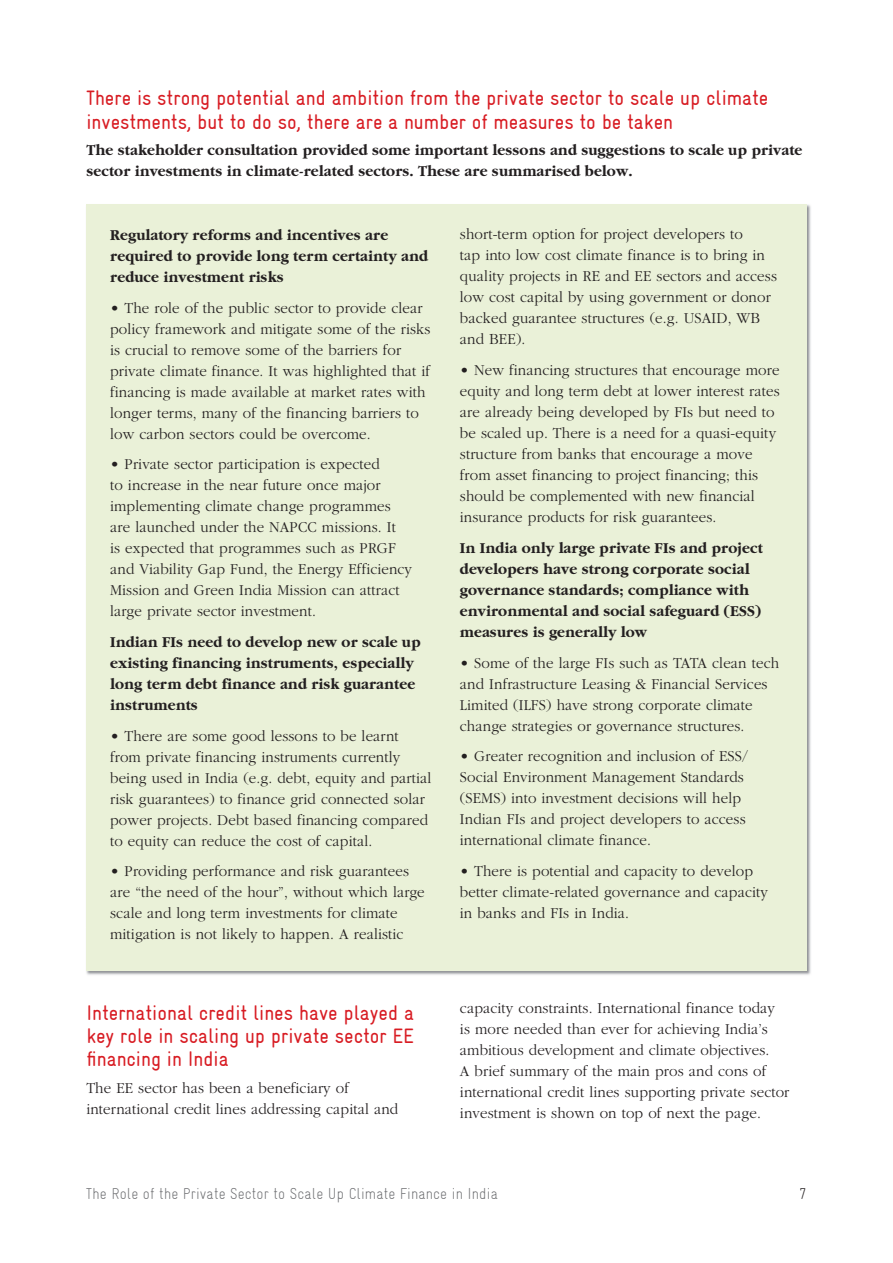
<style>
.page{position:relative;width:893px;height:1263px;background:#fff}
.page>*{position:absolute;margin:0;border:0;box-sizing:border-box;transform-origin:0 0}
.t1{font:condensed 21px/23.2px "Gravur";color:#d81c23;text-align:justify}
.t2{font:300 15.75px/21px "Garamond";letter-spacing:.01em;color:#231f20;scale:.95 1}
.t3{font:700 15.75px/21px "Garamond";letter-spacing:.01em;color:#231f20;scale:.95 1}
.t4{font:300 condensed 15.75px "Gravur";letter-spacing:.01em;color:#6c6d70;scale:.95 1}
.t5{font:300 condensed 15.75px "Gravur";color:#231f20;scale:.95 1}
</style>
<div class="page">
<div style="left:86px;top:204px;width:721px;height:767px;background:#eaf1d8"></div>
<h1 class="t1" style="left:86px;top:86px;width:683px">There is strong potential and ambition from the private sector to scale up climate investments, but to do so, there are a number of measures to be taken</h1>
<p class="t3" style="left:86px;top:139px;width:755px">The stakeholder consultation provided some important lessons and suggestions to scale up private sector investments in climate-related sectors. These are summarised below.</p>
<p class="t3" style="left:110px;top:224px;width:336px">Regulatory reforms and incentives are required to provide long term certainty and reduce investment risks</p>
<p class="t2" style="left:110px;top:297px;width:339px">• The role of the public sector to provide clear policy framework and mitigate some of the risks is crucial to remove some of the barriers for private climate finance. It was highlighted that if financing is made available at market rates with longer terms, many of the financing barriers to low carbon sectors could be overcome.</p>
<p class="t2" style="left:110px;top:454px;width:319px">• Private sector participation is expected<br>to increase in the near future once major implementing climate change programmes are launched under the NAPCC missions. It<br>is expected that programmes such as PRGF and Viability Gap Fund, the Energy Efficiency Mission and Green India Mission can attract large private sector investment.</p>
<p class="t3" style="left:110px;top:631px;width:328px">Indian FIs need to develop new or scale up existing financing instruments, especially long term debt finance and risk guarantee instruments</p>
<p class="t2" style="left:110px;top:725px;width:340px">• There are some good lessons to be learnt from private financing instruments currently being used in India (e.g. debt, equity and partial risk guarantees) to finance grid connected solar power projects. Debt based financing compared to equity can reduce the cost of capital.</p>
<p class="t2" style="left:110px;top:861px;width:333px">• Providing performance and risk guarantees are “the need of the hour”, without which large scale and long term investments for climate mitigation is not likely to happen. A realistic</p>
<h1 class="t1" style="left:86px;top:1001px;width:329px">International credit lines have played a key role in scaling up private sector EE financing in India</h1>
<p class="t2" style="left:86px;top:1077px;width:330px">The EE sector has been a beneficiary of international credit lines addressing capital and</p>
<p class="t2" style="left:460px;top:224px;width:335px">short-term option for project developers to<br>tap into low cost climate finance is to bring in quality projects in RE and EE sectors and access low cost capital by using government or donor backed guarantee structures (e.g. USAID, WB and BEE).</p>
<p class="t2" style="left:460px;top:360px;width:338px">• New financing structures that encourage more equity and long term debt at lower interest rates are already being developed by FIs but need to be scaled up. There is a need for a quasi-equity structure from banks that encourage a move from asset financing to project financing; this should be complemented with new financial insurance products for risk guarantees.</p>
<p class="t3" style="left:460px;top:537px;width:320px">In India only large private FIs and project developers have strong corporate social governance standards; compliance with environmental and social safeguard (ESS) measures is generally low</p>
<p class="t2" style="left:460px;top:652px;width:338px">• Some of the large FIs such as TATA clean tech and Infrastructure Leasing &amp; Financial Services Limited (ILFS) have strong corporate climate change strategies or governance structures.</p>
<p class="t2" style="left:460px;top:746px;width:305px">• Greater recognition and inclusion of ESS/ Social Environment Management Standards (SEMS) into investment decisions will help Indian FIs and project developers to access international climate finance.</p>
<p class="t2" style="left:460px;top:861px;width:326px">• There is potential and capacity to develop better climate-related governance and capacity in banks and FIs in India.</p>
<p class="t2" style="left:460px;top:997px;width:348px">capacity constraints. International finance today<br>is more needed than ever for achieving India’s ambitious development and climate objectives.<br>A brief summary of the main pros and cons of international credit lines supporting private sector investment is shown on top of next the page.</p>
<p class="t4" style="left:86px;top:1184px;width:435px">The Role of the Private Sector to Scale Up Climate Finance in India</p>
<p class="t5" style="left:799px;top:1185px;width:9px">7</p>
</div>
